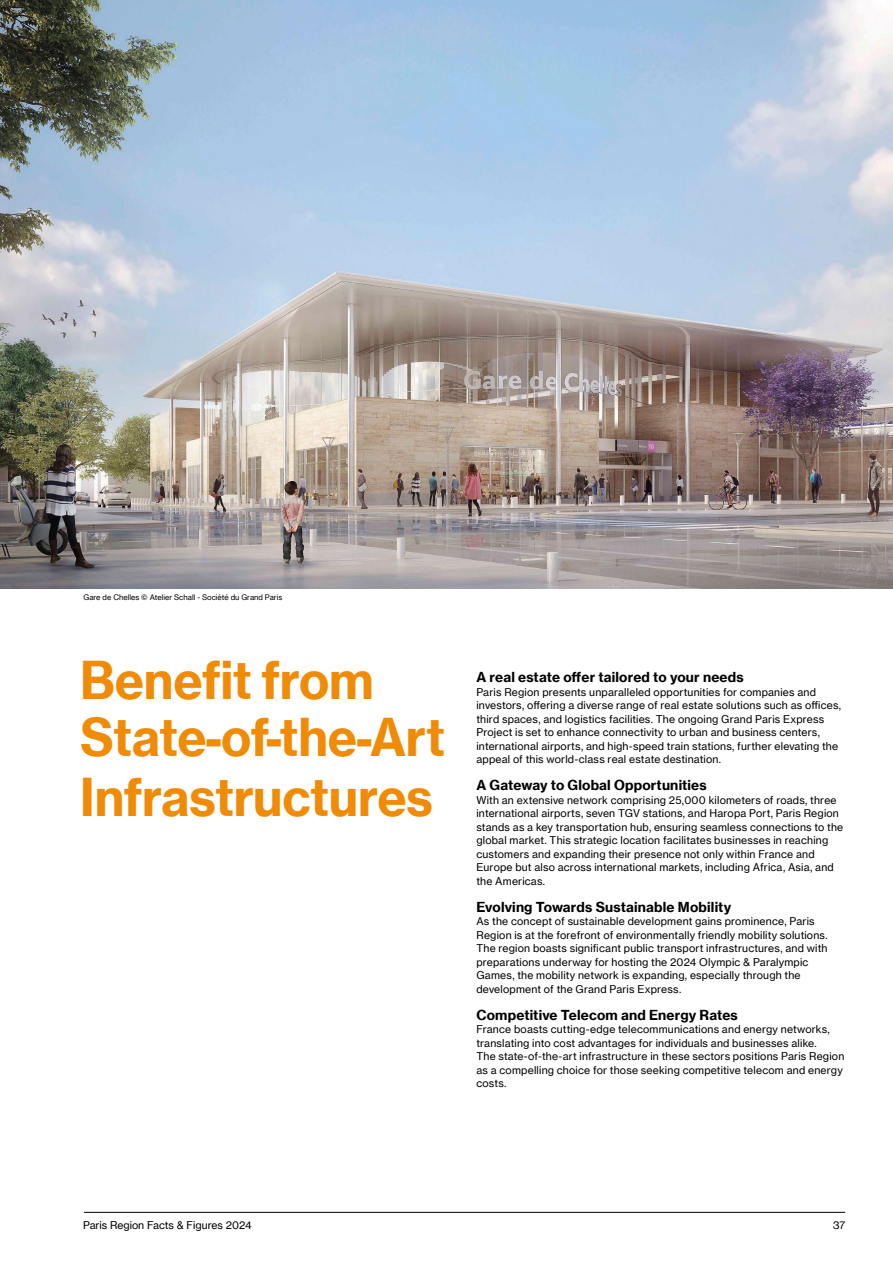
<style>
.page{position:relative;width:893px;height:1263px;background:#fff}
.page>*{position:absolute;margin:0;border:0;box-sizing:border-box;transform-origin:0 0}
.t1{font:51px/58.5px "N Haas Grotesk TX Pro 75 Bd";letter-spacing:-.01em;color:#ef8b06;scale:.96 1}
.t2{font:13.5px "N Haas Grotesk TX Pro 75 Bd";letter-spacing:.01em;color:#000}
.t3{font:10.5px/13.5px "N Haas Grotesk TX Pro 55 Rg";letter-spacing:.02em;color:#000}
.t4{font:10.5px "N Haas Grotesk TX Pro 55 Rg";color:#000}
.t5{font:7.5px "N Haas Grotesk TX Pro 55 Rg";color:#000}
</style>
<div class="page">
<hr style="left:84px;top:1212px;width:761px;height:1px;background:#000">
<img style="left:0;top:0;width:893px;height:588px">
<p class="t5" style="left:84px;top:593px;width:200px">Gare de Chelles © Atelier Schall - Société du Grand Paris</p>
<h1 class="t1" style="left:80px;top:651px;width:382px">Benefit from<br>State-of-the-Art<br>Infrastructures</h1>
<p class="t2" style="left:476px;top:668px;width:269px">A real estate offer tailored to your needs</p>
<p class="t3" style="left:476px;top:685px;width:366px">Paris Region presents unparalleled opportunities for companies and investors, offering a diverse range of real estate solutions such as offices, third spaces, and logistics facilities. The ongoing Grand Paris Express Project is set to enhance connectivity to urban and business centers, international airports, and high-speed train stations, further elevating the appeal of this world-class real estate destination.</p>
<p class="t2" style="left:476px;top:776px;width:232px">A Gateway to Global Opportunities</p>
<p class="t3" style="left:476px;top:793px;width:368px">With an extensive network comprising 25,000 kilometers of roads, three international airports, seven TGV stations, and Haropa Port, Paris Region stands as a key transportation hub, ensuring seamless connections to the global market. This strategic location facilitates businesses in reaching customers and expanding their presence not only within France and Europe but also across international markets, including Africa, Asia, and the Americas.</p>
<p class="t2" style="left:476px;top:898px;width:256px">Evolving Towards Sustainable Mobility</p>
<p class="t3" style="left:476px;top:914px;width:353px">As the concept of sustainable development gains prominence, Paris Region is at the forefront of environmentally friendly mobility solutions.<br>The region boasts significant public transport infrastructures, and with preparations underway for hosting the 2024 Olympic &amp; Paralympic Games, the mobility network is expanding, especially through the development of the Grand Paris Express.</p>
<p class="t2" style="left:476px;top:1006px;width:263px">Competitive Telecom and Energy Rates</p>
<p class="t3" style="left:476px;top:1022px;width:369px">France boasts cutting-edge telecommunications and energy networks, translating into cost advantages for individuals and businesses alike.<br>The state-of-the-art infrastructure in these sectors positions Paris Region as a compelling choice for those seeking competitive telecom and energy costs.</p>
<p class="t4" style="left:83px;top:1218px;width:170px">Paris Region Facts &amp; Figures 2024</p>
<p class="t3" style="left:833px;top:1218px;width:14px">37</p>
</div>
